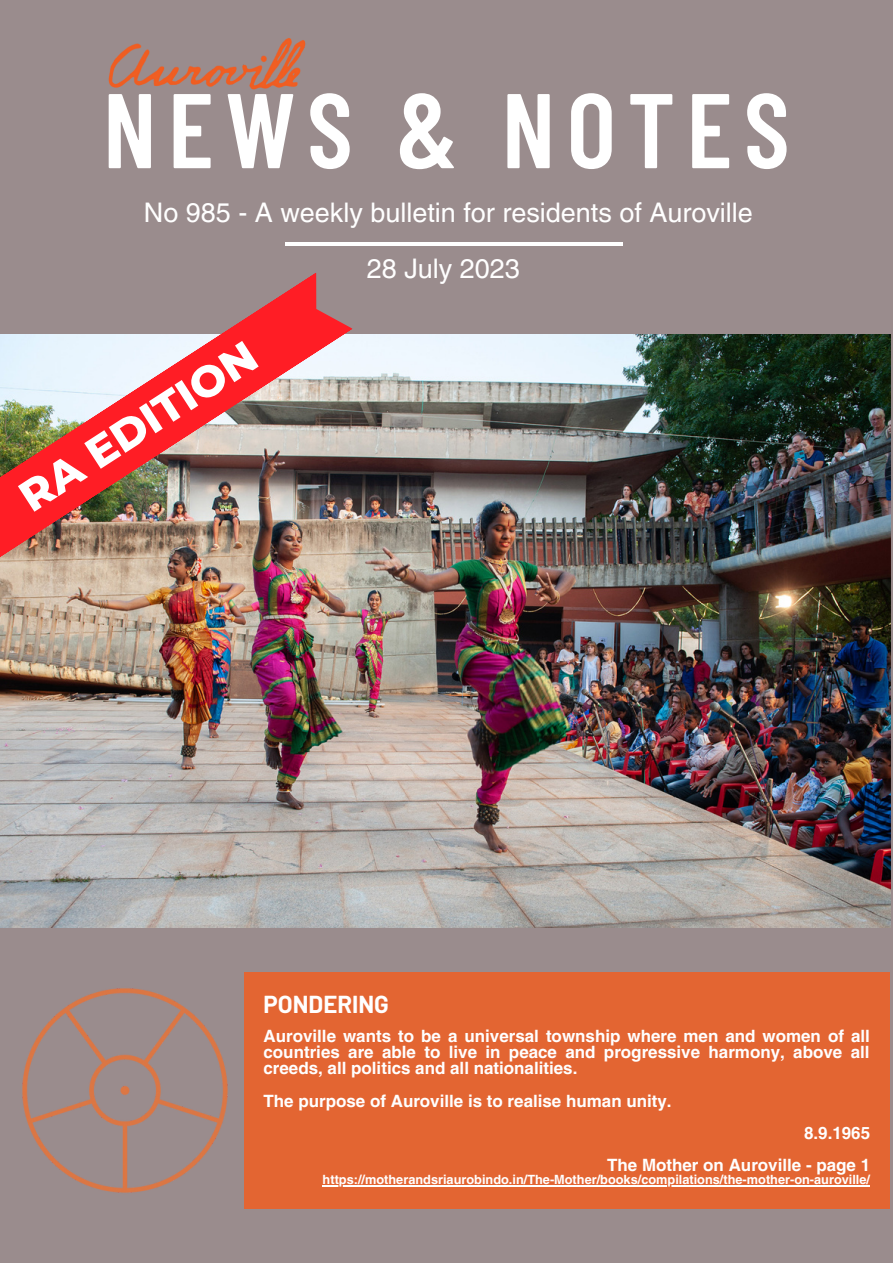
<style>
.page{position:relative;width:893px;height:1264px;background:#fff}
.page>*{position:absolute;margin:0;border:0;box-sizing:border-box;transform-origin:0 0}
.t1{font:600 105.9px "Barlow Condensed";letter-spacing:.105em;color:#fff}
.t2{font:800 43.5px "Montserrat";color:#fff}
.t3{font:27px "Helvetica LT Pro";color:#fff}
.t4{font:700 24px "Barlow";color:#fff}
.t5{font:700 16.95px/15.9px "Helvetica LT Pro";color:#fff;text-align:justify}
.t6{font:700 12.75px "Helvetica LT Pro";color:#fff}
</style>
<div class="page">
<div style="left:0;top:0;width:892px;height:1262px;background:#9a8c8d"></div>
<img style="left:108px;top:38px;width:198px;height:52px">
<div style="left:244px;top:972px;width:645px;height:236px;background:#e36532"></div>
<img style="left:0;top:334px;width:890px;height:594px">
<img style="left:0;top:273px;width:353px;height:310px">
<hr style="left:285px;top:242px;width:338px;height:3px;background:#fff">
<img style="left:22px;top:988px;width:206px;height:205px">
<hr style="left:322px;top:1185px;width:548px;height:1px;background:#fff">
<p class="t1" style="left:103px;top:62px;width:688px">NEWS &amp; NOTES</p>
<p class="t3" style="left:144px;top:203px;width:610px">No 985 - A weekly bulletin for residents of Auroville</p>
<p class="t2" style="left:9px;top:478px;width:275px;rotate:-33deg">RA EDITION</p>
<p class="t3" style="left:367px;top:258px;width:154px">28 July 2023</p>
<p class="t4" style="left:263px;top:989px;width:127px">PONDERING</p>
<p class="t5" style="left:263px;top:1029px;width:608px">Auroville wants to be a universal township where men and women of all countries are able to live in peace and progressive harmony, above all creeds, all politics and all nationalities.</p>
<p class="t5" style="left:263px;top:1094px;width:409px">The purpose of Auroville is to realise human unity.</p>
<p class="t5" style="left:804px;top:1126px;width:67px">8.9.1965</p>
<p class="t5" style="left:607px;top:1158px;width:264px">The Mother on Auroville - page 1</p>
<p class="t6" style="left:322px;top:1175px;width:549px">https://motherandsriaurobindo.in/The-Mother/books/compilations/the-mother-on-auroville/</p>
</div>
